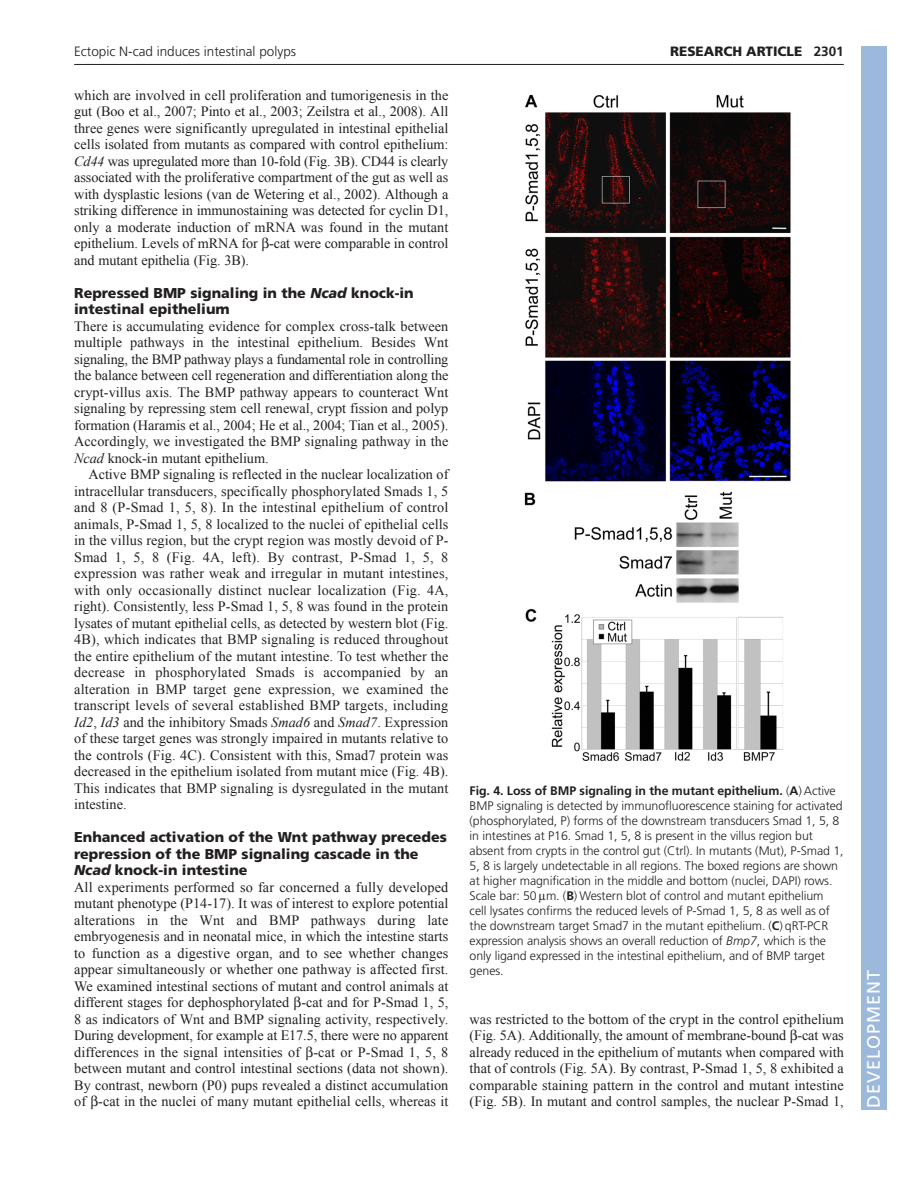
<style>
.page{position:relative;width:918px;height:1188px;background:#fff}
.page>*{position:absolute;margin:0;border:0;box-sizing:border-box;transform-origin:0 0}
.t1{font:18px "Frutiger LT Std";letter-spacing:.055em;color:#fff}
.t2{font:14.25px/16.5px "Times New Roman";letter-spacing:.005em;color:#231f20;text-align:justify}
.t3{font:900 14.25px/16.5px "Frutiger LT Std";color:#231f20}
.t4{font:300 13.5px "Frutiger LT Std";color:#231f20}
.t5{font:900 13.5px "Frutiger LT Std";color:#231f20}
.t6{font:300 12.3px/15px "Frutiger LT Std";letter-spacing:-.005em;color:#231f20}
.s1{font-weight:700}
.s2{font-style:italic}
</style>
<div class="page">
<hr style="left:74px;top:64px;width:770px;height:1px;background:#231f20">
<img style="left:524px;top:94px;width:267px;height:667px">
<div style="left:861px;top:46px;width:25px;height:1064px;background:#9cb9db"></div>
<p class="t4" style="left:74px;top:46px;width:223px">Ectopic N-cad induces intestinal polyps</p>
<p class="t5" style="left:670px;top:46px;width:175px">RESEARCH ARTICLE <span class="s1">2301</span></p>
<p class="t2" style="left:74px;top:87px;width:376px">which are involved in cell proliferation and tumorigenesis in the gut (Boo et al., 2007; Pinto et al., 2003; Zeilstra et al., 2008). All three genes were significantly upregulated in intestinal epithelial cells isolated from mutants as compared with control epithelium:<br><span class="s2">Cd44</span> was upregulated more than 10-fold (Fig. 3B). CD44 is clearly associated with the proliferative compartment of the gut as well as with dysplastic lesions (van de Wetering et al., 2002). Although a striking difference in immunostaining was detected for cyclin D1, only a moderate induction of mRNA was found in the mutant epithelium. Levels of mRNA for -cat were comparable in control and mutant epithelia (Fig. 3B).</p>
<p class="t3" style="left:74px;top:286px;width:341px">Repressed BMP signaling in the <span class="s2">Ncad</span> knock-in intestinal epithelium</p>
<p class="t2" style="left:74px;top:318px;width:376px">There is accumulating evidence for complex cross-talk between multiple pathways in the intestinal epithelium. Besides Wnt signaling, the BMP pathway plays a fundamental role in controlling the balance between cell regeneration and differentiation along the crypt-villus axis. The BMP pathway appears to counteract Wnt signaling by repressing stem cell renewal, crypt fission and polyp formation (Haramis et al., 2004; He et al., 2004; Tian et al., 2005).<br>Accordingly, we investigated the BMP signaling pathway in the <span class="s2">Ncad</span> knock-in mutant epithelium.</p>
<p class="t2" style="left:74px;top:466px;width:376px;text-indent:14px">Active BMP signaling is reflected in the nuclear localization of intracellular transducers, specifically phosphorylated Smads 1, 5 and 8 (P-Smad 1, 5, 8). In the intestinal epithelium of control animals, P-Smad 1, 5, 8 localized to the nuclei of epithelial cells in the villus region, but the crypt region was mostly devoid of P-Smad 1, 5, 8 (Fig. 4A, left). By contrast, P-Smad 1, 5, 8 expression was rather weak and irregular in mutant intestines, with only occasionally distinct nuclear localization (Fig. 4A, right). Consistently, less P-Smad 1, 5, 8 was found in the protein lysates of mutant epithelial cells, as detected by western blot (Fig.<br>4B), which indicates that BMP signaling is reduced throughout the entire epithelium of the mutant intestine. To test whether the decrease in phosphorylated Smads is accompanied by an alteration in BMP target gene expression, we examined the transcript levels of several established BMP targets, including <span class="s2">Id2</span>, <span class="s2">Id3</span> and the inhibitory Smads <span class="s2">Smad6</span> and <span class="s2">Smad7</span>. Expression of these target genes was strongly impaired in mutants relative to the controls (Fig. 4C). Consistent with this, Smad7 protein was decreased in the epithelium isolated from mutant mice (Fig. 4B).<br>This indicates that BMP signaling is dysregulated in the mutant intestine.</p>
<p class="t3" style="left:74px;top:830px;width:374px">Enhanced activation of the Wnt pathway precedes repression of the BMP signaling cascade in the<br><span class="s2">Ncad</span> knock-in intestine</p>
<p class="t2" style="left:74px;top:879px;width:376px">All experiments performed so far concerned a fully developed mutant phenotype (P14-17). It was of interest to explore potential alterations in the Wnt and BMP pathways during late embryogenesis and in neonatal mice, in which the intestine starts to function as a digestive organ, and to see whether changes appear simultaneously or whether one pathway is affected first.<br>We examined intestinal sections of mutant and control animals at different stages for dephosphorylated -cat and for P-Smad 1, 5, 8 as indicators of Wnt and BMP signaling activity, respectively.<br>During development, for example at E17.5, there were no apparent differences in the signal intensities of -cat or P-Smad 1, 5, 8 between mutant and control intestinal sections (data not shown).<br>By contrast, newborn (P0) pups revealed a distinct accumulation of -cat in the nuclei of many mutant epithelial cells, whereas it</p>
<p class="t6" style="left:470px;top:784px;width:376px"><span class="s1">Fig. 4. Loss of BMP signaling in the mutant epithelium.</span> (<span class="s1">A</span>) Active BMP signaling is detected by immunofluorescence staining for activated (phosphorylated, P) forms of the downstream transducers Smad 1, 5, 8 in intestines at P16. Smad 1, 5, 8 is present in the villus region but absent from crypts in the control gut (Ctrl). In mutants (Mut), P-Smad 1, 5, 8 is largely undetectable in all regions. The boxed regions are shown at higher magnification in the middle and bottom (nuclei, DAPI) rows.<br>Scale bar: 50 m. (<span class="s1">B</span>) Western blot of control and mutant epithelium<br>cell lysates confirms the reduced levels of P-Smad 1, 5, 8 as well as of the downstream target Smad7 in the mutant epithelium. (<span class="s1">C</span>) qRT-PCR expression analysis shows an overall reduction of <span class="s2">Bmp7</span>, which is the only ligand expressed in the intestinal epithelium, and of BMP target genes.</p>
<p class="t2" style="left:470px;top:1011px;width:376px">was restricted to the bottom of the crypt in the control epithelium (Fig. 5A). Additionally, the amount of membrane-bound -cat was already reduced in the epithelium of mutants when compared with that of controls (Fig. 5A). By contrast, P-Smad 1, 5, 8 exhibited a comparable staining pattern in the control and mutant intestine (Fig. 5B). In mutant and control samples, the nuclear P-Smad 1,</p>
<p class="t1" style="left:863px;top:1108px;width:140px;rotate:-90deg">DEVELOPMENT</p>
</div>
